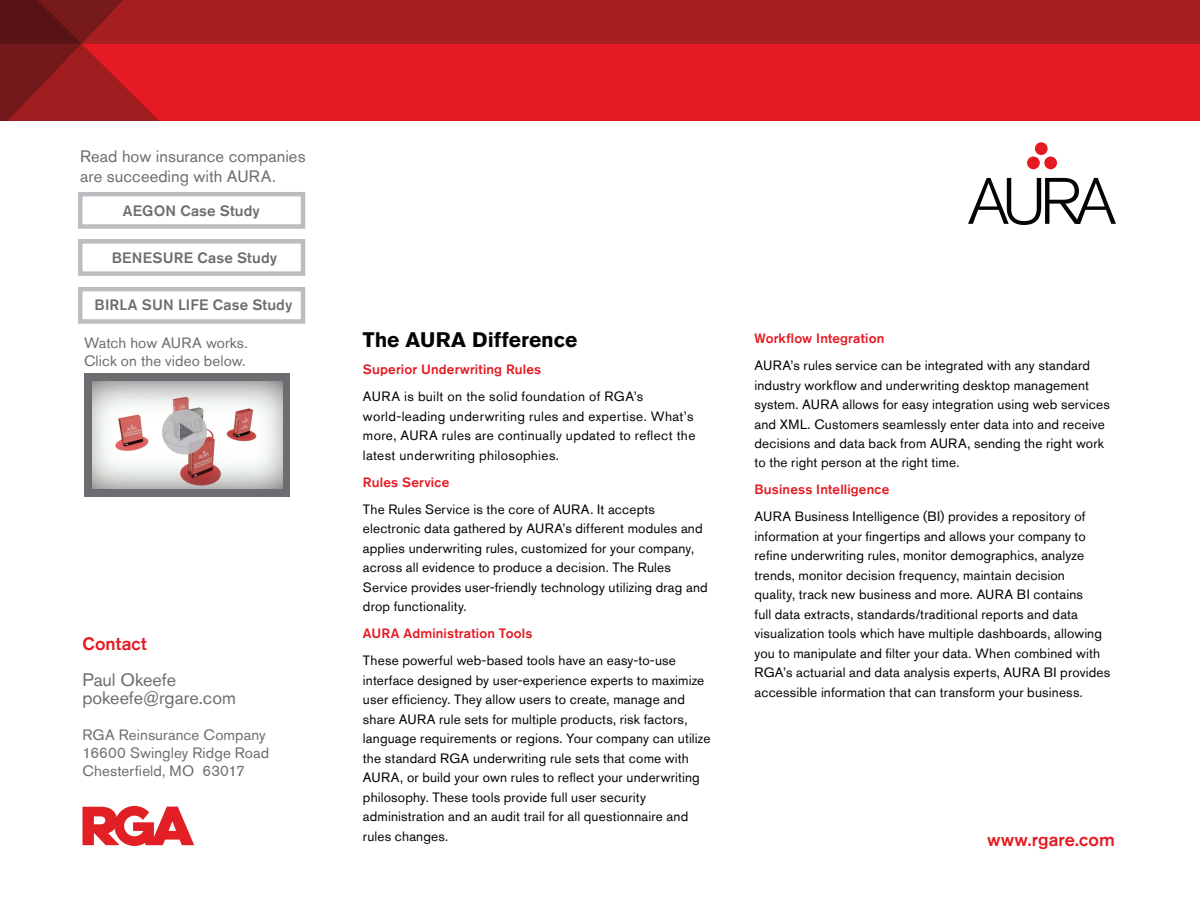
<style>
.page{position:relative;width:1200px;height:900px;background:#fff}
.page>*{position:absolute;margin:0;border:0;box-sizing:border-box;transform-origin:0 0}
.t1{font:700 21px "Akzidenz Grotesk Std";color:#040503}
.t2{font:18px/18px "Akzidenz Grotesk Std";color:#6c6d70}
.t3{font:500 18px "Akzidenz Grotesk Std";letter-spacing:.005em;color:#e51a23}
.t4{font:16.5px/19.8px "Akzidenz Grotesk Std";letter-spacing:.005em;color:#6c6d70}
.t5{font:15px/18px "Akzidenz Grotesk Std";letter-spacing:.01em;color:#6c6d70}
.t6{font:500 15px "Akzidenz Grotesk Std";letter-spacing:.01em;color:#6c6d70}
.t7{font:13.5px/19.5px "Akzidenz Grotesk Std";letter-spacing:.015em;color:#040503}
.t8{font:500 13.5px "Akzidenz Grotesk Std";letter-spacing:.01em;color:#e51a23}
</style>
<div class="page">
<div style="left:0;top:0;width:1200px;height:347px;background:#e51a23"></div>
<div style="left:0;top:0;width:1200px;height:44px;background:#a71e21"></div>
<svg style="left:123px;top:85px;width:264px;height:37px"></svg>
<svg style="left:0;top:0;width:123px;height:122px;background:#881b1d"></svg>
<div style="left:0;top:122px;width:1200px;height:238px;background:#fff"></div>
<div style="left:84px;top:373px;width:206px;height:123px;background:#6c6d70"></div>
<div style="left:78px;top:192px;width:227px;height:37px;border:4px solid #bcbdc0"></div>
<div style="left:78px;top:239px;width:227px;height:37px;border:4px solid #bcbdc0"></div>
<div style="left:78px;top:287px;width:227px;height:37px;border:4px solid #bcbdc0"></div>
<img style="left:92px;top:381px;width:190px;height:107px">
<div style="left:162px;top:409px;width:45px;height:45px;background:#bcbdc0;border-radius:50%"></div>
<svg style="left:180px;top:423px;width:14px;height:18px"></svg>
<svg style="left:968px;top:178px;width:148px;height:47px"></svg>
<div style="left:1035px;top:142px;width:13px;height:13px;background:#e51a23;border-radius:50%"></div>
<div style="left:1027px;top:157px;width:13px;height:12px;background:#e51a23;border-radius:50%"></div>
<div style="left:1044px;top:157px;width:13px;height:12px;background:#e51a23;border-radius:50%"></div>
<svg style="left:83px;top:806px;width:111px;height:40px"></svg>
<p class="t4" style="left:80px;top:146px;width:227px">Read how insurance companies are succeeding with AURA.</p>
<p class="t6" style="left:123px;top:201px;width:138px">AEGON Case Study</p>
<p class="t6" style="left:112px;top:249px;width:167px">BENESURE Case Study</p>
<p class="t6" style="left:95px;top:295px;width:199px">BIRLA SUN LIFE Case Study</p>
<p class="t5" style="left:84px;top:333px;width:165px">Watch how AURA works.<br>Click on the video below.</p>
<h2 class="t3" style="left:82px;top:633px;width:66px">Contact</h2>
<h2 class="t2" style="left:82px;top:670px;width:155px">Paul Okeefe pokeefe@rgare.com</h2>
<p class="t5" style="left:82px;top:726px;width:188px">RGA Reinsurance Company<br>16600 Swingley Ridge Road<br>Chesterfield, MO 63017</p>
<h1 class="t1" style="left:363px;top:328px;width:216px">The AURA Difference</h1>
<p class="t8" style="left:363px;top:361px;width:180px">Superior Underwriting Rules</p>
<p class="t7" style="left:363px;top:387px;width:334px">AURA is built on the solid foundation of RGA’s world-leading underwriting rules and expertise. What’s more, AURA rules are continually updated to reflect the latest underwriting philosophies.</p>
<p class="t8" style="left:363px;top:474px;width:88px">Rules Service</p>
<p class="t7" style="left:363px;top:499px;width:346px">The Rules Service is the core of AURA. It accepts electronic data gathered by AURA’s different modules and applies underwriting rules, customized for your company, across all evidence to produce a decision. The Rules Service provides user-friendly technology utilizing drag and drop functionality.</p>
<p class="t8" style="left:363px;top:625px;width:171px">AURA Administration Tools</p>
<p class="t7" style="left:363px;top:651px;width:349px">These powerful web-based tools have an easy-to-use interface designed by user-experience experts to maximize user efficiency. They allow users to create, manage and share AURA rule sets for multiple products, risk factors, language requirements or regions. Your company can utilize the standard RGA underwriting rule sets that come with AURA, or build your own rules to reflect your underwriting philosophy. These tools provide full user security administration and an audit trail for all questionnaire and rules changes.</p>
<p class="t8" style="left:754px;top:330px;width:131px">Workflow Integration</p>
<p class="t7" style="left:754px;top:355px;width:357px">AURA’s rules service can be integrated with any standard industry workflow and underwriting desktop management system. AURA allows for easy integration using web services and XML. Customers seamlessly enter data into and receive decisions and data back from AURA, sending the right work to the right person at the right time.</p>
<p class="t8" style="left:754px;top:481px;width:136px">Business Intelligence</p>
<p class="t7" style="left:754px;top:507px;width:357px">AURA Business Intelligence (BI) provides a repository of information at your fingertips and allows your company to refine underwriting rules, monitor demographics, analyze trends, monitor decision frequency, maintain decision<br>quality, track new business and more. AURA BI contains<br>full data extracts, standards/traditional reports and data visualization tools which have multiple dashboards, allowing you to manipulate and filter your data. When combined with RGA’s actuarial and data analysis experts, AURA BI provides accessible information that can transform your business.</p>
<h2 class="t3" style="left:987px;top:829px;width:129px">www.rgare.com</h2>
</div>
